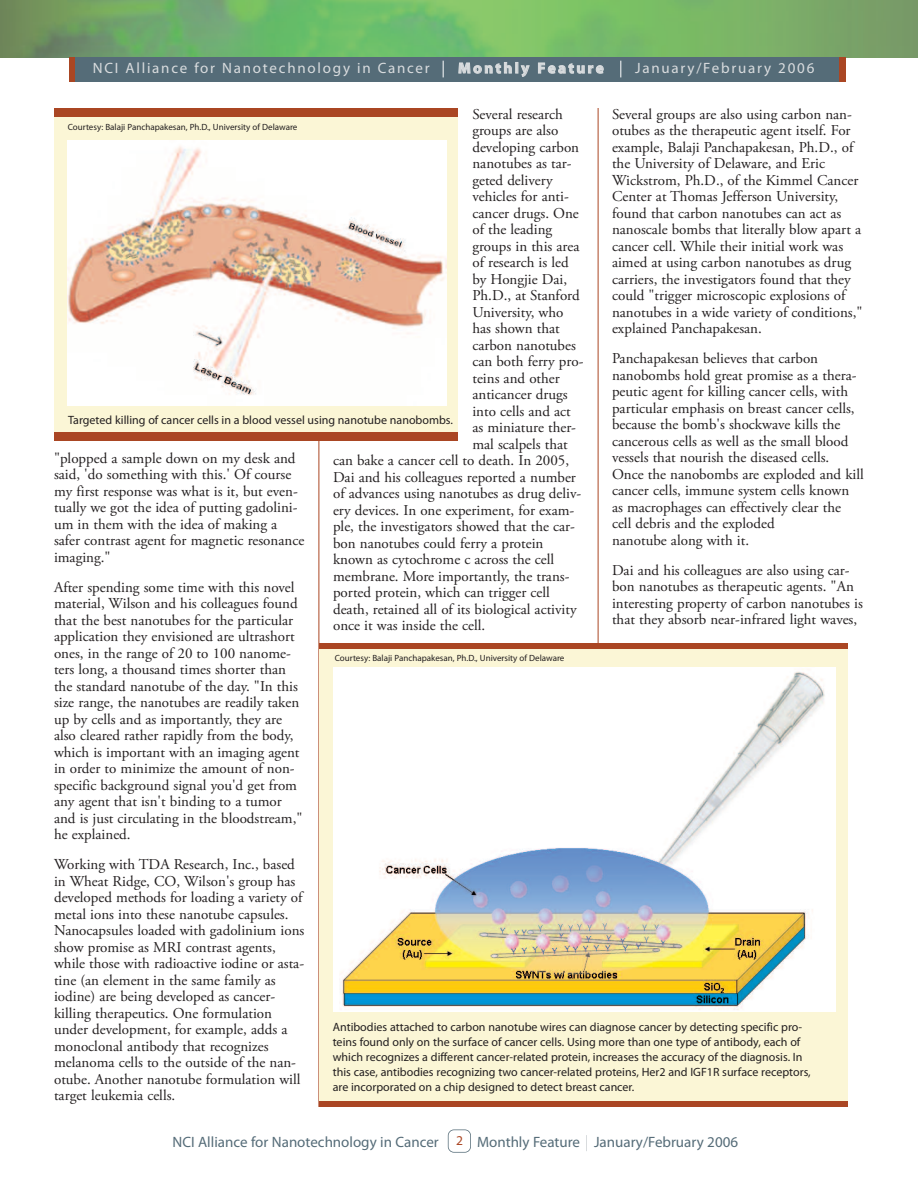
<style>
.page{position:relative;width:918px;height:1188px;background:#fff}
.page>*{position:absolute;margin:0;border:0;box-sizing:border-box;transform-origin:0 0}
.t1{font:15px/16.5px "Adobe Garamond Pro";color:#231f20}
.t2{font:15px "Myriad Pro";color:#556c78}
.t3{font:15px "Myriad Pro";letter-spacing:.12em;color:#d9dcde}
.t4{font:700 15px "Myriad Pro";letter-spacing:.165em;color:#d9dcde}
.t5{font:13.5px "Myriad Pro";color:#aa4623}
.t6{font:12px/15px "Myriad Pro";color:#231f20}
.t7{font:9px "Myriad Pro";color:#231f20}
</style>
<div class="page">
<hr style="left:319px;top:108px;width:1px;height:999px;background:#aa4623">
<div style="left:448px;top:1129px;width:23px;height:24px;border:2px solid #556c78;border-radius:6px"></div>
<svg style="left:586px;top:1135px;width:1px;height:16px"></svg>
<hr style="left:598px;top:108px;width:1px;height:999px;background:#aa4623">
<img style="left:0;top:0;width:918px;height:57px">
<div style="left:54px;top:113px;width:403px;height:321px;background:#fbf6d6"></div>
<div style="left:54px;top:108px;width:403px;height:8px;background:#aa4623"></div>
<img style="left:67px;top:140px;width:379px;height:266px">
<div style="left:54px;top:433px;width:404px;height:8px;background:#aa4623"></div>
<div style="left:320px;top:647px;width:528px;height:457px;background:#fbf6d6"></div>
<div style="left:319px;top:643px;width:528px;height:6px;background:#aa4623"></div>
<div style="left:320px;top:1102px;width:528px;height:5px;background:#aa4623"></div>
<div style="left:333px;top:668px;width:503px;height:344px;background:#fff"></div>
<img style="left:340px;top:669px;width:485px;height:341px">
<div style="left:75px;top:57px;width:763px;height:25px;background:#556c78"></div>
<svg style="left:443px;top:61px;width:1px;height:16px"></svg>
<svg style="left:620px;top:61px;width:1px;height:16px"></svg>
<p class="t3" style="left:93px;top:63px;width:339px">NCI Alliance for Nanotechnology in Cancer</p>
<p class="t4" style="left:458px;top:62px;width:147px">Monthly Feature</p>
<p class="t3" style="left:635px;top:63px;width:181px">January/February 2006</p>
<p class="t1" style="left:472px;top:107px;width:92px">Several research</p>
<p class="t1" style="left:472px;top:124px;width:87px">groups are also</p>
<p class="t1" style="left:472px;top:140px;width:108px">developing carbon</p>
<p class="t1" style="left:472px;top:157px;width:101px">nanotubes as tar-</p>
<p class="t1" style="left:472px;top:173px;width:82px">geted delivery</p>
<p class="t1" style="left:472px;top:190px;width:98px">vehicles for anti-</p>
<p class="t1" style="left:472px;top:206px;width:108px">cancer drugs. One</p>
<p class="t1" style="left:472px;top:223px;width:81px">of the leading</p>
<p class="t1" style="left:472px;top:239px;width:109px">groups in this area</p>
<p class="t1" style="left:472px;top:256px;width:98px">of research is led</p>
<p class="t1" style="left:472px;top:272px;width:96px">by Hongjie Dai,</p>
<p class="t1" style="left:472px;top:289px;width:109px">Ph.D., at Stanford</p>
<p class="t1" style="left:472px;top:305px;width:93px">University, who</p>
<p class="t1" style="left:472px;top:322px;width:89px">has shown that</p>
<p class="t1" style="left:472px;top:338px;width:105px">carbon nanotubes</p>
<p class="t1" style="left:472px;top:355px;width:113px">can both ferry pro-</p>
<p class="t1" style="left:472px;top:371px;width:89px">teins and other</p>
<p class="t1" style="left:472px;top:388px;width:97px">anticancer drugs</p>
<p class="t1" style="left:472px;top:404px;width:100px">into cells and act</p>
<p class="t1" style="left:472px;top:421px;width:105px">as miniature ther-</p>
<p class="t1" style="left:472px;top:437px;width:97px">mal scalpels that</p>
<p class="t1" style="left:333px;top:454px;width:238px">can bake a cancer cell to death. In 2005,</p>
<p class="t1" style="left:333px;top:470px;width:244px">Dai and his colleagues reported a number</p>
<p class="t1" style="left:333px;top:487px;width:250px">of advances using nanotubes as drug deliv-</p>
<p class="t1" style="left:333px;top:503px;width:243px">ery devices. In one experiment, for exam-</p>
<p class="t1" style="left:333px;top:520px;width:244px">ple, the investigators showed that the car-</p>
<p class="t1" style="left:333px;top:536px;width:212px">bon nanotubes could ferry a protein</p>
<p class="t1" style="left:333px;top:553px;width:223px">known as cytochrome c across the cell</p>
<p class="t1" style="left:333px;top:569px;width:238px">membrane. More importantly, the trans-</p>
<p class="t1" style="left:333px;top:586px;width:218px">ported protein, which can trigger cell</p>
<p class="t1" style="left:333px;top:602px;width:245px">death, retained all of its biological activity</p>
<p class="t1" style="left:333px;top:619px;width:154px">once it was inside the cell.</p>
<p class="t1" style="left:612px;top:107px;width:252px">Several groups are also using carbon nan&shy;otubes as the therapeutic agent itself. For example, Balaji Panchapakesan, Ph.D., of the University of Delaware, and Eric Wickstrom, Ph.D., of the Kimmel Cancer Center at Thomas Jefferson University, found that carbon nanotubes can act as nanoscale bombs that literally blow apart a cancer cell. While their initial work was aimed at using carbon nanotubes as drug carriers, the investigators found that they could "trigger microscopic explosions of nanotubes in a wide variety of conditions," explained Panchapakesan.</p>
<p class="t1" style="left:612px;top:352px;width:253px">Panchapakesan believes that carbon nanobombs hold great promise as a thera&shy;peutic agent for killing cancer cells, with particular emphasis on breast cancer cells, because the bomb's shockwave kills the cancerous cells as well as the small blood vessels that nourish the diseased cells.<br>Once the nanobombs are exploded and kill cancer cells, immune system cells known as macrophages can effectively clear the cell debris and the exploded<br>nanotube along with it.</p>
<p class="t1" style="left:612px;top:563px;width:252px">Dai and his colleagues are also using car&shy;bon nanotubes as therapeutic agents. "An interesting property of carbon nanotubes is that they absorb near-infrared light waves,</p>
<p class="t7" style="left:68px;top:124px;width:231px">Courtesy: Balaji Panchapakesan, Ph.D., University of Delaware</p>
<p class="t6" style="left:68px;top:413px;width:386px">Targeted killing of cancer cells in a blood vessel using nanotube nanobombs.</p>
<p class="t1" style="left:54px;top:451px;width:252px">"plopped a sample down on my desk and said, 'do something with this.' Of course my first response was what is it, but even&shy;tually we got the idea of putting gadolini&shy;um in them with the idea of making a safer contrast agent for magnetic resonance imaging."</p>
<p class="t1" style="left:54px;top:580px;width:250px">After spending some time with this novel material, Wilson and his colleagues found that the best nanotubes for the particular application they envisioned are ultrashort ones, in the range of 20 to 100 nanome&shy;ters long, a thousand times shorter than the standard nanotube of the day. "In this size range, the nanotubes are readily taken up by cells and as importantly, they are also cleared rather rapidly from the body, which is important with an imaging agent in order to minimize the amount of non&shy;specific background signal you'd get from any agent that isn't binding to a tumor and is just circulating in the bloodstream," he explained.</p>
<p class="t1" style="left:54px;top:858px;width:252px">Working with TDA Research, Inc., based in Wheat Ridge, CO, Wilson's group has developed methods for loading a variety of metal ions into these nanotube capsules.<br>Nanocapsules loaded with gadolinium ions show promise as MRI contrast agents, while those with radioactive iodine or asta&shy;tine (an element in the same family as iodine) are being developed as cancer&shy;killing therapeutics. One formulation under development, for example, adds a monoclonal antibody that recognizes melanoma cells to the outside of the nan&shy;otube. Another nanotube formulation will target leukemia cells.</p>
<p class="t7" style="left:335px;top:654px;width:231px">Courtesy: Balaji Panchapakesan, Ph.D., University of Delaware</p>
<p class="t6" style="left:333px;top:1020px;width:480px">Antibodies attached to carbon nanotube wires can diagnose cancer by detecting specific pro&shy;teins found only on the surface of cancer cells. Using more than one type of antibody, each of which recognizes a different cancer-related protein, increases the accuracy of the diagnosis. In this case, antibodies recognizing two cancer-related proteins, Her2 and IGF1R surface receptors, are incorporated on a chip designed to detect breast cancer.</p>
<p class="t2" style="left:172px;top:1136px;width:268px">NCI Alliance for Nanotechnology in Cancer</p>
<p class="t2" style="left:477px;top:1136px;width:263px">Monthly Feature January/February 2006</p>
<p class="t5" style="left:456px;top:1136px;width:8px">2</p>
</div>
